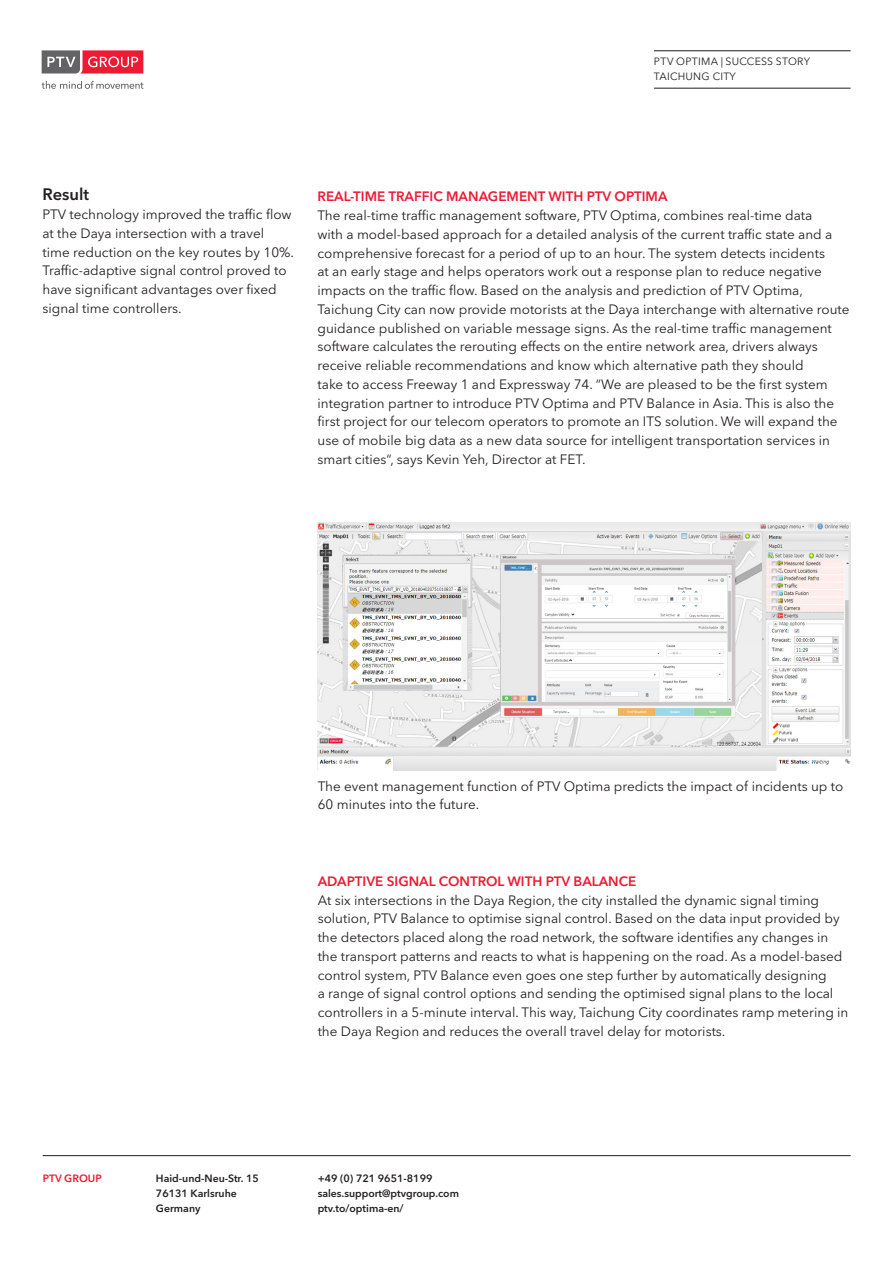
<style>
.page{position:relative;width:893px;height:1263px;background:#fff}
.page>*{position:absolute;margin:0;border:0;box-sizing:border-box;transform-origin:0 0}
.Fließtext_9_12_5P{font:600 16.5px "Avenir Next LT Pro";color:#231f20}
.Fließtext_9_12_5P-2{font:13.5px/18.8px "Avenir Next LT Pro";color:#231f20}
.Absatzüberschrift_11{font:600 13.5px "Avenir Next LT Pro";color:#ed1a33}
.Fließtext_9_12_5P-3{font:600 10.5px "Avenir Next LT Pro";color:#231f20}
.t1{font:10.5px "Avenir Next LT Pro";letter-spacing:.02em;color:#231f20}
.Fließtext_9_12_5P-4{font:600 10.5px "Avenir Next LT Pro";color:#ed1a33}
</style>
<div class="page">
<svg style="left:42px;top:50px;width:101px;height:24px;background:#c45a67"></svg>
<svg style="left:42px;top:81px;width:101px;height:8px"></svg>
<hr style="left:43px;top:1155px;width:808px;height:1px;background:#231f20">
<hr style="left:654px;top:88px;width:197px;height:1px;background:#231f20">
<hr style="left:654px;top:50px;width:197px;height:1px;background:#231f20">
<img style="left:318px;top:522px;width:533px;height:248px">
<p class="t1" style="left:654px;top:55px;width:158px">PTV OPTIMA | SUCCESS STORY</p>
<p class="t1" style="left:654px;top:70px;width:83px">TAICHUNG CITY</p>
<p class="Fließtext_9_12_5P" style="left:43px;top:185px;width:48px">Result</p>
<p class="Fließtext_9_12_5P-2" style="left:43px;top:205px;width:253px">PTV technology improved the traffic flow at the Daya intersection with a travel time reduction on the key routes by 10%.<br>Traffic-adaptive signal control proved to have significant advantages over fixed signal time controllers.</p>
<p class="Absatzüberschrift_11" style="left:317px;top:188px;width:352px">REAL-TIME TRAFFIC MANAGEMENT WITH PTV OPTIMA</p>
<p class="Fließtext_9_12_5P-2" style="left:317px;top:206px;width:534px">The real-time traffic management software, PTV Optima, combines real-time data<br>with a model-based approach for a detailed analysis of the current traffic state and a comprehensive forecast for a period of up to an hour. The system detects incidents<br>at an early stage and helps operators work out a response plan to reduce negative impacts on the traffic flow. Based on the analysis and prediction of PTV Optima, Taichung City can now provide motorists at the Daya interchange with alternative route guidance published on variable message signs. As the real-time traffic management software calculates the rerouting effects on the entire network area, drivers always receive reliable recommendations and know which alternative path they should<br>take to access Freeway 1 and Expressway 74. “We are pleased to be the first system integration partner to introduce PTV Optima and PTV Balance in Asia. This is also the first project for our telecom operators to promote an ITS solution. We will expand the use of mobile big data as a new data source for intelligent transportation services in smart cities“, says Kevin Yeh, Director at FET.</p>
<p class="Fließtext_9_12_5P-4" style="left:43px;top:1172px;width:61px">PTV GROUP</p>
<p class="Fließtext_9_12_5P-3" style="left:156px;top:1172px;width:104px">Haid-und-Neu-Str. 15</p>
<p class="Fließtext_9_12_5P-3" style="left:156px;top:1187px;width:82px">76131 Karlsruhe</p>
<p class="Fließtext_9_12_5P-3" style="left:156px;top:1202px;width:46px">Germany</p>
<p class="Fließtext_9_12_5P-2" style="left:318px;top:776px;width:527px">The event management function of PTV Optima predicts the impact of incidents up to<br>60 minutes into the future.</p>
<p class="Absatzüberschrift_11" style="left:318px;top:873px;width:320px">ADAPTIVE SIGNAL CONTROL WITH PTV BALANCE</p>
<p class="Fließtext_9_12_5P-2" style="left:318px;top:890px;width:532px">At six intersections in the Daya Region, the city installed the dynamic signal timing solution, PTV Balance to optimise signal control. Based on the data input provided by the detectors placed along the road network, the software identifies any changes in the transport patterns and reacts to what is happening on the road. As a model-based control system, PTV Balance even goes one step further by automatically designing<br>a range of signal control options and sending the optimised signal plans to the local controllers in a 5-minute interval. This way, Taichung City coordinates ramp metering in the Daya Region and reduces the overall travel delay for motorists.</p>
<p class="Fließtext_9_12_5P-3" style="left:318px;top:1172px;width:116px">+49 (0) 721 9651-8199</p>
<p class="Fließtext_9_12_5P-3" style="left:318px;top:1187px;width:143px">sales.support@ptvgroup.com</p>
<p class="Fließtext_9_12_5P-3" style="left:318px;top:1202px;width:88px">ptv.to/optima-en/</p>
</div>
